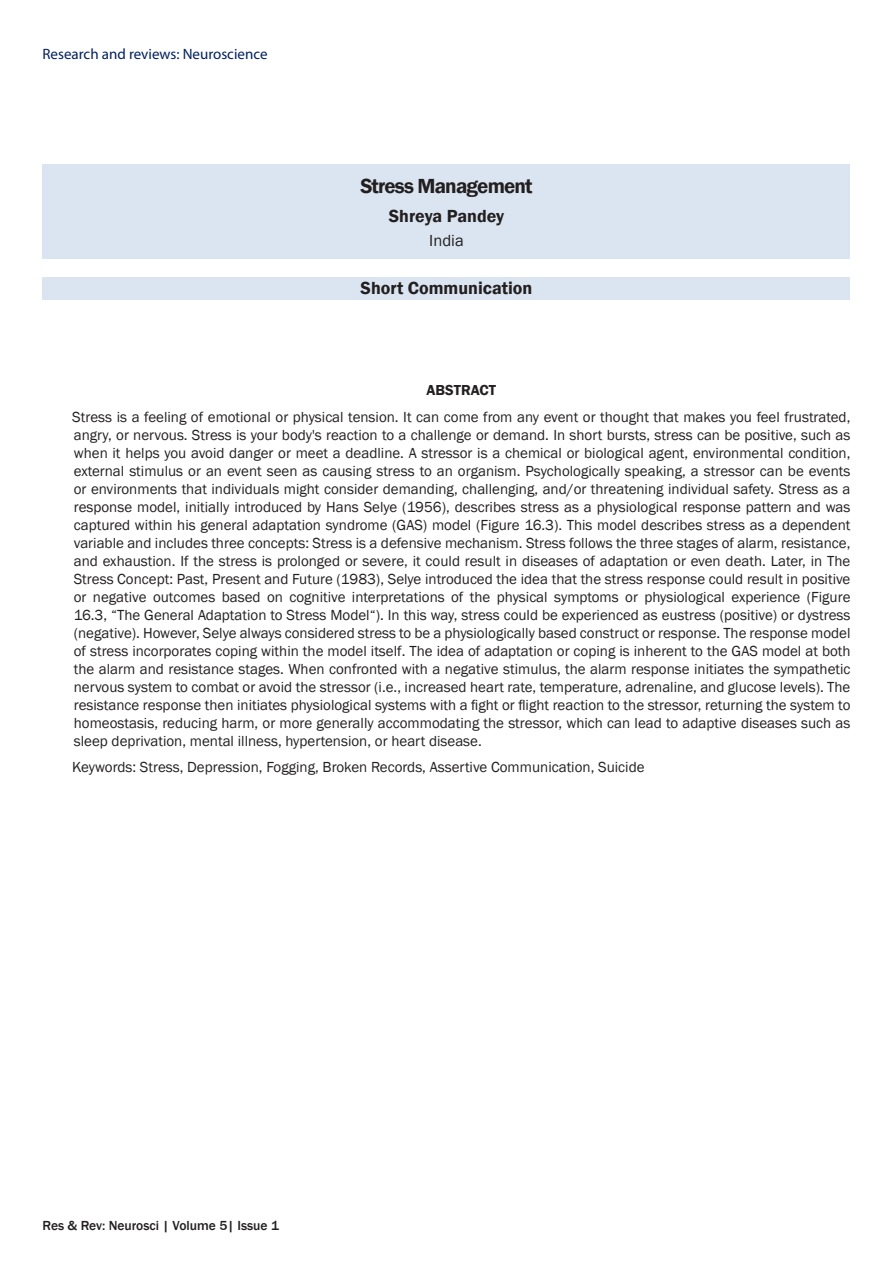
<style>
.page{position:relative;width:893px;height:1263px;background:#fff}
.page>*{position:absolute;margin:0;border:0;box-sizing:border-box;transform-origin:0 0}
.t1{font:600 21px "Franklin Gothic";letter-spacing:-.04em;color:#231f20}
.t2{font:600 18px "Franklin Gothic";color:#231f20}
.t3{font:16.5px "Franklin Gothic";color:#231f20}
.t4{font:15px/18px "Franklin Gothic";color:#231f20;text-align:justify}
.t5{font:15px "Myriad Pro";color:#002060}
.Default{font:600 14.85px "Franklin Gothic";color:#231f20}
.t6{font:500 13.5px "Franklin Gothic";color:#231f20}
</style>
<div class="page">
<div style="left:43px;top:164px;width:807px;height:95px;background:#dbe5f1"></div>
<div style="left:43px;top:277px;width:807px;height:23px;background:#dbe5f1"></div>
<p class="t5" style="left:43px;top:45px;width:226px">Research and reviews: Neuroscience</p>
<p class="t1" style="left:360px;top:173px;width:174px">Stress Management</p>
<p class="t2" style="left:389px;top:205px;width:117px">Shreya Pandey</p>
<p class="t3" style="left:429px;top:230px;width:36px">India</p>
<p class="t2" style="left:361px;top:277px;width:173px">Short Communication</p>
<p class="Default" style="left:426px;top:381px;width:71px">ABSTRACT</p>
<p class="t4" style="left:72px;top:408px;width:780px">Stress is a feeling of emotional or physical tension. It can come from any event or thought that makes you feel frustrated, angry, or nervous. Stress is your body's reaction to a challenge or demand. In short bursts, stress can be positive, such as when it helps you avoid danger or meet a deadline. A stressor is a chemical or biological agent, environmental condition, external stimulus or an event seen as causing stress to an organism. Psychologically speaking, a stressor can be events or environments that individuals might consider demanding, challenging, and/or threatening individual safety. Stress as a response model, initially introduced by Hans Selye (1956), describes stress as a physiological response pattern and was captured within his general adaptation syndrome (GAS) model (Figure 16.3). This model describes stress as a dependent variable and includes three concepts: Stress is a defensive mechanism. Stress follows the three stages of alarm, resistance, and exhaustion. If the stress is prolonged or severe, it could result in diseases of adaptation or even death. Later, in The Stress Concept: Past, Present and Future (1983), Selye introduced the idea that the stress response could result in positive or negative outcomes based on cognitive interpretations of the physical symptoms or physiological experience (Figure 16.3, “The General Adaptation to Stress Model“). In this way, stress could be experienced as eustress (positive) or dystress (negative). However, Selye always considered stress to be a physiologically based construct or response. The response model of stress incorporates coping within the model itself. The idea of adaptation or coping is inherent to the GAS model at both the alarm and resistance stages. When confronted with a negative stimulus, the alarm response initiates the sympathetic nervous system to combat or avoid the stressor (i.e., increased heart rate, temperature, adrenaline, and glucose levels). The resistance response then initiates physiological systems with a fight or flight reaction to the stressor, returning the system to homeostasis, reducing harm, or more generally accommodating the stressor, which can lead to adaptive diseases such as sleep deprivation, mental illness, hypertension, or heart disease.</p>
<p class="t4" style="left:72px;top:758px;width:574px">Keywords: Stress, Depression, Fogging, Broken Records, Assertive Communication, Suicide</p>
<p class="t6" style="left:43px;top:1217px;width:238px">Res &amp; Rev: Neurosci | Volume 5| Issue 1</p>
</div>
